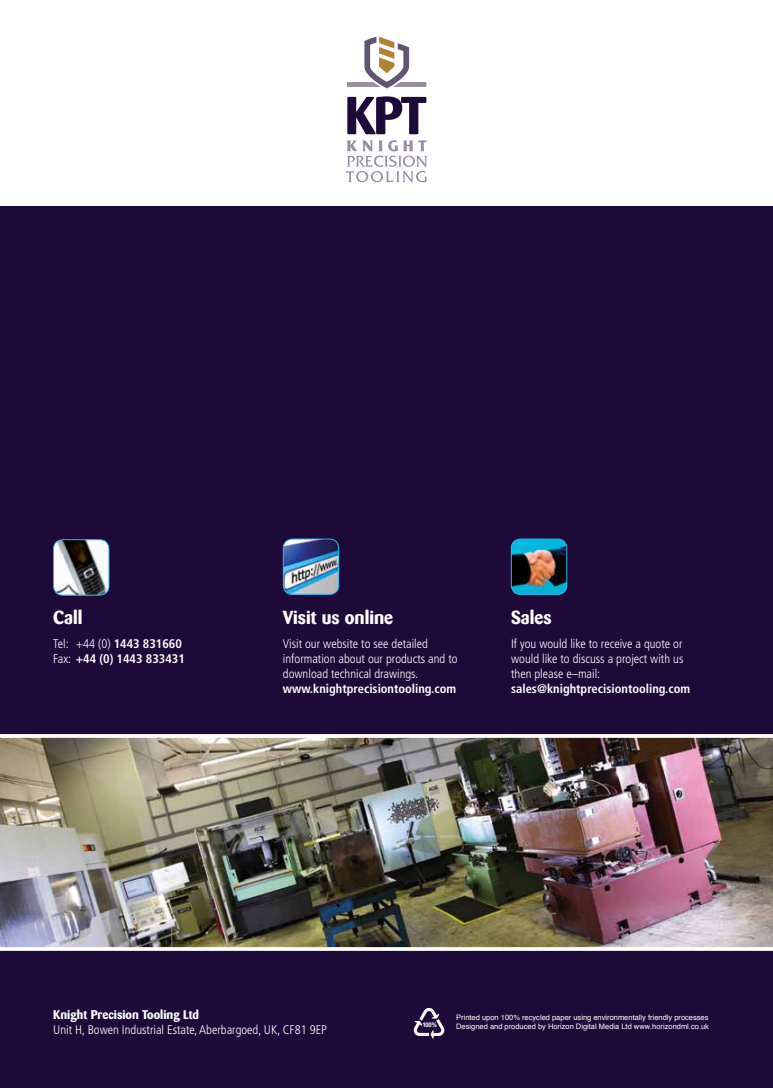
<style>
.page{position:relative;width:773px;height:1088px;background:#fff}
.page>*{position:absolute;margin:0;border:0;box-sizing:border-box;transform-origin:0 0}
.t1{font:700 18.75px "Barmeno";color:#fff}
.t2{font:300 condensed 12.5px/15px "Frutiger";color:#fff}
.t3{font:700 condensed 12.5px/15px "Frutiger";color:#fff}
.t4{font:700 12.5px "Barmeno";color:#fff}
.t5{font:7.5px/9px "Helvetica";color:#fff}
.t6{font:700 condensed 6.5px "Helvetica Neue";color:#fff}
.s1{font-weight:300}
</style>
<div class="page">
<div style="left:0;top:206px;width:772px;height:882px;background:#1e0a39"></div>
<img style="left:0;top:738px;width:772px;height:209px">
<svg style="left:0;top:734px;width:772px;height:4px;background:#f4f3f4"></svg>
<svg style="left:0;top:947px;width:772px;height:4px;background:#f4f4f4"></svg>
<svg style="left:413px;top:1008px;width:32px;height:30px"></svg>
<img style="left:53px;top:540px;width:56px;height:55px">
<div style="left:53px;top:539px;width:56px;height:56px;border:1px solid #2caae2;border-radius:9px"></div>
<img style="left:283px;top:539px;width:56px;height:55px">
<div style="left:283px;top:539px;width:56px;height:56px;border:1px solid #2caae2;border-radius:9px"></div>
<img style="left:511px;top:539px;width:55px;height:55px">
<div style="left:511px;top:539px;width:56px;height:56px;border:1px solid #2caae2;border-radius:9px"></div>
<svg style="left:346px;top:140px;width:81px;height:43px"></svg>
<svg style="left:347px;top:96px;width:79px;height:38px"></svg>
<svg style="left:347px;top:37px;width:79px;height:51px"></svg>
<h1 class="t1" style="left:53px;top:606px;width:31px">Call</h1>
<p class="t3" style="left:53px;top:636px;width:133px"><span class="s1">Tel: +44 (0)</span> 1443 831660<br><span class="s1">Fax:</span> +44 (0) 1443 833431</p>
<h1 class="t1" style="left:283px;top:606px;width:112px">Visit us online</h1>
<p class="t2" style="left:283px;top:637px;width:176px">Visit our website to see detailed information about our products and to download technical drawings.</p>
<p class="t3" style="left:283px;top:681px;width:175px">www.knightprecisiontooling.com</p>
<h1 class="t1" style="left:511px;top:606px;width:42px">Sales</h1>
<p class="t2" style="left:511px;top:637px;width:174px;text-align:justify">If you would like to receive a quote or would like to discuss a project with us then please e–mail:</p>
<p class="t3" style="left:511px;top:681px;width:180px">sales@knightprecisiontooling.com</p>
<p class="t4" style="left:53px;top:1007px;width:147px">Knight Precision Tooling Ltd</p>
<p class="t2" style="left:53px;top:1022px;width:275px">Unit H, Bowen Industrial Estate, Aberbargoed, UK, CF81 9EP</p>
<p class="t6" style="left:423px;top:1020px;width:15px">100%</p>
<p class="t5" style="left:456px;top:1013px;width:254px">Printed upon 100% recycled paper using environmentally friendly processes<br>Designed and produced by Horizon Digital Media Ltd www.horizondml.co.uk</p>
</div>
